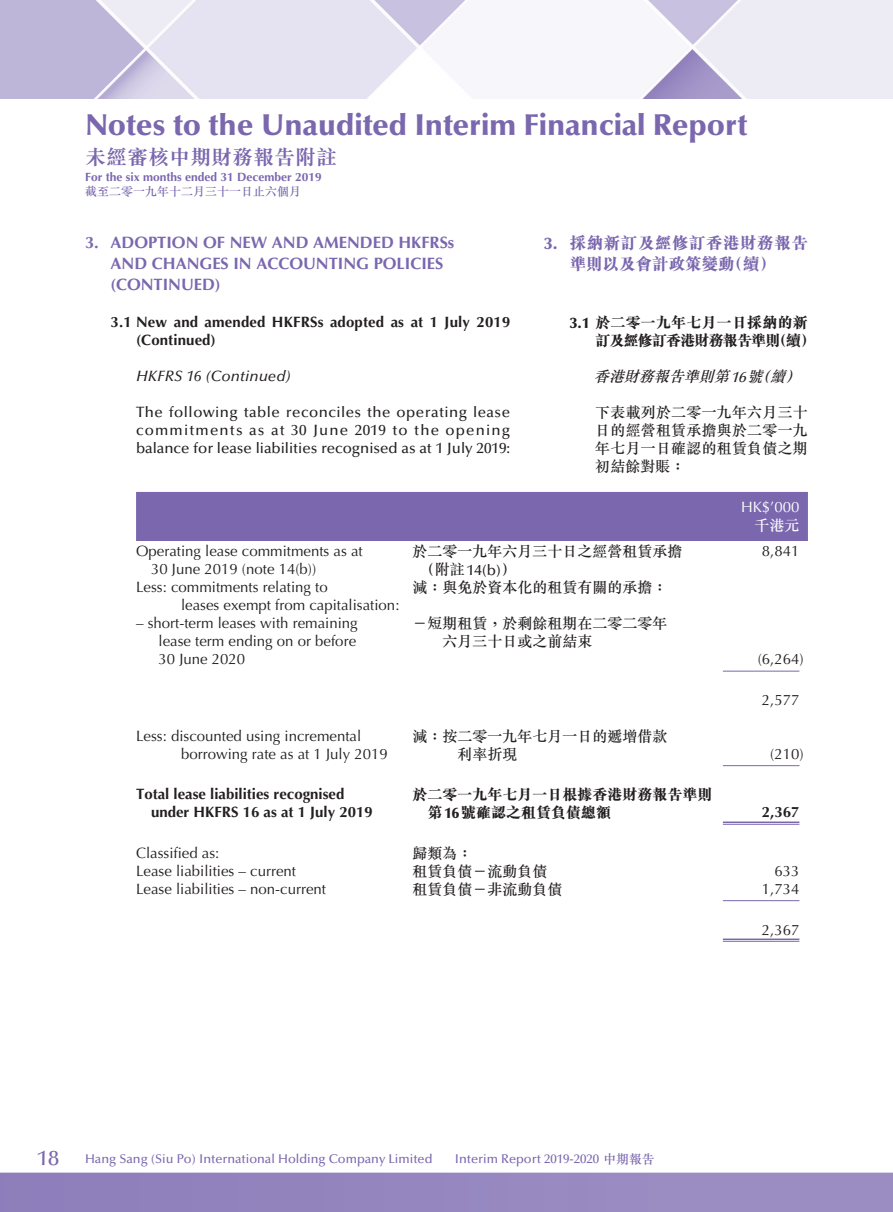
<style>
.page{position:relative;width:893px;height:1212px;background:#fff}
.page>*{position:absolute;margin:0;border:0;box-sizing:border-box;transform-origin:0 0}
.t1{font:900 30px "Optima LT Std";color:#7a67ae}
.t2{font:700 21px "M Sung HK";color:#7a67ae}
.t3{font:700 16.5px/21px "Optima LT Std";color:#7a67ae}
.t4{font:800 16.5px/21px "M Sung HK";letter-spacing:.035em;color:#7a67ae;text-align:center}
.t5{font:15px/18px "Optima LT Std";color:#231f20}
.t6{font:500 15px/18px "M Sung HK";color:#231f20}
.t7{font:500 15px/18px "Optima LT Std";color:#231f20;text-align:justify}
.t8{font:700 15px/18px "Optima LT Std";color:#231f20}
.t9{font:800 15px/18px "M Sung HK";color:#231f20}
.t10{font:italic 500 15px "Optima LT Std";letter-spacing:.005em;color:#231f20}
.t11{font:italic 500 15px "M Sung HK";color:#231f20}
.t12{font:15px "Optima LT Std";color:#fff}
.t13{font:500 15px "M Sung HK";color:#fff}
.t14{font:500 12.75px "Optima LT Std";color:#7a67ae}
.t15{font:700 12px "Optima LT Std";color:#7a67ae}
.t16{font:500 12px "M Sung HK";color:#7a67ae}
.s1{font-family:"Optima LT Std";font-weight:900}
.s2{font-family:"Optima LT Std"}
.s3{font-family:"M Sung HK"}
.s4{font-size:21px}
</style>
<div class="page">
<img style="left:0;top:0;width:893px;height:99px">
<div style="left:136px;top:492px;width:672px;height:49px;background:#7a67ae"></div>
<svg style="left:722px;top:821px;width:78px;height:120px"></svg>
<hr style="left:723px;top:671px;width:76px;height:1px;background:#7a67ae">
<hr style="left:723px;top:765px;width:76px;height:1px;background:#7a67ae">
<hr style="left:723px;top:821px;width:76px;height:2px;background:#7a67ae">
<hr style="left:723px;top:824px;width:76px;height:1px;background:#7a67ae">
<hr style="left:723px;top:900px;width:76px;height:1px;background:#7a67ae">
<hr style="left:723px;top:938px;width:76px;height:2px;background:#7a67ae">
<hr style="left:723px;top:941px;width:76px;height:1px;background:#7a67ae">
<h1 class="t1" style="left:85px;top:108px;width:664px">Notes to the Unaudited Interim Financial Report</h1>
<h2 class="t2" style="left:85px;top:143px;width:253px">未經審核中期財務報告附註</h2>
<p class="t15" style="left:85px;top:169px;width:238px">For the six months ended 31 December 2019</p>
<p class="t16" style="left:85px;top:183px;width:217px">截至二零一九年十二月三十一日止六個月</p>
<p class="t3" style="left:111px;top:232px;width:345px;text-indent:-26px">3. ADOPTION OF NEW AND AMENDED HKFRSs<br>AND CHANGES IN ACCOUNTING POLICIES (CONTINUED)</p>
<p class="t8" style="left:136px;top:313px;width:376px;text-indent:-26px">3.1 New and amended HKFRSs adopted as at 1 July 2019 (Continued)</p>
<p class="t10" style="left:136px;top:368px;width:156px">HKFRS 16 (Continued)</p>
<p class="t7" style="left:136px;top:404px;width:376px">The following table reconciles the operating lease commitments as at 30 June 2019 to the opening balance for lease liabilities recognised as at 1 July 2019:</p>
<p class="t4" style="left:544px;top:231px;width:265px"><span class="s1">3.</span> 採納新訂及經修訂香港財務報告準則以及會計政策變動（續）</p>
<p class="t9" style="left:595px;top:313px;width:222px;text-indent:-26px"><span class="s1">3.1</span> 於二零一九年七月一日採納的新訂及經修訂香港財務報告準則（續）</p>
<p class="t11" style="left:594px;top:366px;width:213px">香港財務報告準則第<span class="s2">16</span> 號（續）</p>
<p class="t6" style="left:595px;top:403px;width:214px;text-align:justify">下表載列於二零一九年六月三十日的經營租賃承擔與於二零一九年七月一日確認的租賃負債之期初結餘對賬：</p>
<p class="t5" style="left:151px;top:543px;width:213px;text-indent:-15px">Operating lease commitments as at<br>30 June 2019 (note 14(b))</p>
<p class="t6" style="left:412px;top:542px;width:271px">於二零一九年六月三十日之經營租賃承擔</p>
<p class="t7" style="left:420px;top:561px;width:98px"><span class="s3">（附註</span>14(b)<span class="s3">）</span></p>
<p class="t5" style="left:181px;top:579px;width:220px;text-indent:-45px">Less: commitments relating to<br>leases exempt from capitalisation:</p>
<p class="t6" style="left:412px;top:578px;width:256px">減：與免於資本化的租賃有關的承擔：</p>
<p class="t5" style="left:159px;top:615px;width:201px;text-align:justify;text-indent:-22px">– short-term leases with remaining lease term ending on or before 30 June 2020</p>
<p class="t6" style="left:442px;top:614px;width:226px;text-indent:-30px">－短期租賃，於剩餘租期在二零二零年六月三十日或之前結束</p>
<p class="t5" style="left:181px;top:727px;width:208px;text-indent:-45px">Less: discounted using incremental borrowing rate as at 1 July 2019</p>
<p class="t6" style="left:457px;top:727px;width:211px;text-indent:-45px">減：按二零一九年七月一日的遞增借款利率折現</p>
<p class="t8" style="left:151px;top:785px;width:223px;text-indent:-15px">Total lease liabilities recognised under HKFRS 16 as at 1 July 2019</p>
<p class="t9" style="left:427px;top:785px;width:286px;text-indent:-15px">於二零一九年七月一日根據香港財務報告準則第<span class="s1">16</span>號確認之租賃負債總額</p>
<p class="t12" style="left:741px;top:498px;width:60px">HK$’000</p>
<p class="t13" style="left:754px;top:515px;width:46px">千港元</p>
<p class="t5" style="left:762px;top:543px;width:39px">8,841</p>
<p class="t5" style="left:758px;top:651px;width:47px">(6,264)</p>
<p class="t5" style="left:762px;top:691px;width:39px">2,577</p>
<p class="t5" style="left:770px;top:745px;width:35px">(210)</p>
<p class="t8" style="left:762px;top:803px;width:39px">2,367</p>
<p class="t5" style="left:136px;top:844px;width:85px">Classified as:</p>
<p class="t6" style="left:412px;top:844px;width:61px">歸類為：</p>
<p class="t5" style="left:136px;top:862px;width:162px">Lease liabilities – current</p>
<p class="t6" style="left:412px;top:862px;width:136px">租賃負債－流動負債</p>
<p class="t5" style="left:774px;top:862px;width:27px">633</p>
<p class="t5" style="left:136px;top:880px;width:192px">Lease liabilities – non-current</p>
<p class="t6" style="left:412px;top:880px;width:151px">租賃負債－非流動負債</p>
<p class="t5" style="left:762px;top:880px;width:39px">1,734</p>
<p class="t5" style="left:762px;top:921px;width:39px">2,367</p>
<p class="t14" style="left:37px;top:1152px;width:397px"><span class="s4">18</span> Hang Sang (Siu Po) International Holding Company Limited</p>
<p class="t14" style="left:455px;top:1152px;width:201px">Interim Report 2019-2020 <span class="s3">中期報告</span></p>
</div>
